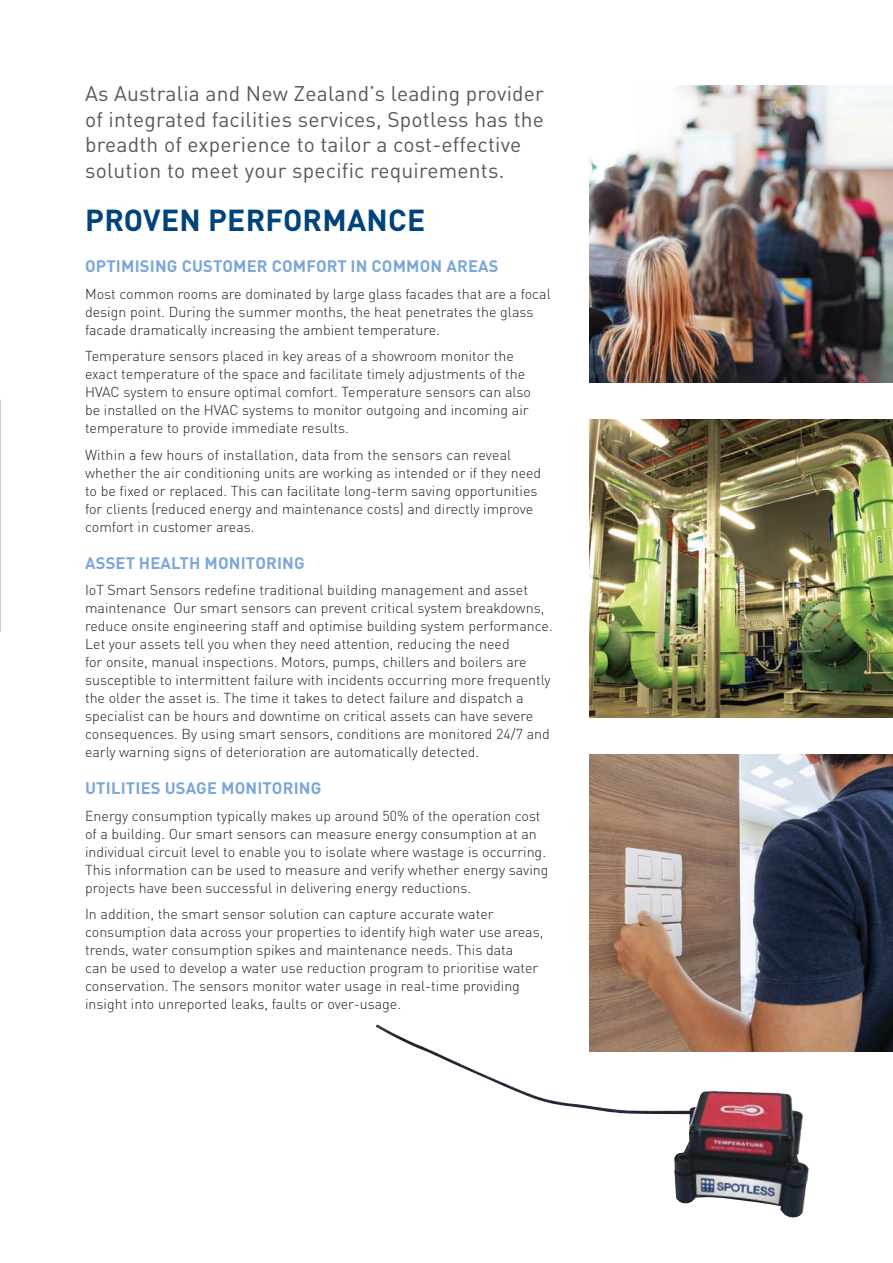
<style>
.page{position:relative;width:893px;height:1263px;background:#fff}
.page>*{position:absolute;margin:0;border:0;box-sizing:border-box;transform-origin:0 0}
.t1{font:700 30px "DIN Pro";letter-spacing:.01em;color:#00437b}
.t2{font:21px/25.5px "DIN Pro";letter-spacing:.01em;color:#58595b}
.t3{font:700 16.5px "DIN Pro";letter-spacing:.01em;color:#7da7d8}
.t4{font:300 14.25px/18px "DIN Pro";color:#231f20}
</style>
<div class="page">
<img style="left:0;top:0;width:1px;height:418px">
<img style="left:590px;top:85px;width:303px;height:298px">
<img style="left:590px;top:420px;width:303px;height:297px">
<img style="left:376px;top:1024px;width:433px;height:194px">
<img style="left:590px;top:754px;width:303px;height:298px">
<h2 class="t2" style="left:85px;top:79px;width:460px">As Australia and New Zealand’s leading provider of integrated facilities services, Spotless has the breadth of experience to tailor a cost-effective solution to meet your specific requirements.</h2>
<h1 class="t1" style="left:85px;top:197px;width:342px">PROVEN PERFORMANCE</h1>
<p class="t3" style="left:85px;top:253px;width:415px">OPTIMISING CUSTOMER COMFORT IN COMMON AREAS</p>
<p class="t4" style="left:85px;top:284px;width:467px">Most common rooms are dominated by large glass facades that are a focal design point. During the summer months, the heat penetrates the glass facade dramatically increasing the ambient temperature.</p>
<p class="t4" style="left:85px;top:346px;width:448px">Temperature sensors placed in key areas of a showroom monitor the exact temperature of the space and facilitate timely adjustments of the HVAC system to ensure optimal comfort. Temperature sensors can also be installed on the HVAC systems to monitor outgoing and incoming air temperature to provide immediate results.</p>
<p class="t4" style="left:85px;top:445px;width:458px">Within a few hours of installation, data from the sensors can reveal whether the air conditioning units are working as intended or if they need to be fixed or replaced. This can facilitate long-term saving opportunities for clients (reduced energy and maintenance costs) and directly improve comfort in customer areas.</p>
<p class="t3" style="left:85px;top:550px;width:221px">ASSET HEALTH MONITORING</p>
<p class="t4" style="left:85px;top:580px;width:469px">IoT Smart Sensors redefine traditional building management and asset maintenance Our smart sensors can prevent critical system breakdowns, reduce onsite engineering staff and optimise building system performance.<br>Let your assets tell you when they need attention, reducing the need<br>for onsite, manual inspections. Motors, pumps, chillers and boilers are susceptible to intermittent failure with incidents occurring more frequently the older the asset is. The time it takes to detect failure and dispatch a specialist can be hours and downtime on critical assets can have severe consequences. By using smart sensors, conditions are monitored 24/7 and early warning signs of deterioration are automatically detected.</p>
<p class="t3" style="left:85px;top:775px;width:238px">UTILITIES USAGE MONITORING</p>
<p class="t4" style="left:85px;top:805px;width:465px">Energy consumption typically makes up around 50% of the operation cost of a building. Our smart sensors can measure energy consumption at an individual circuit level to enable you to isolate where wastage is occurring.<br>This information can be used to measure and verify whether energy saving projects have been successful in delivering energy reductions.</p>
<p class="t4" style="left:85px;top:904px;width:460px">In addition, the smart sensor solution can capture accurate water consumption data across your properties to identify high water use areas, trends, water consumption spikes and maintenance needs. This data<br>can be used to develop a water use reduction program to prioritise water conservation. The sensors monitor water usage in real-time providing insight into unreported leaks, faults or over-usage.</p>
</div>
